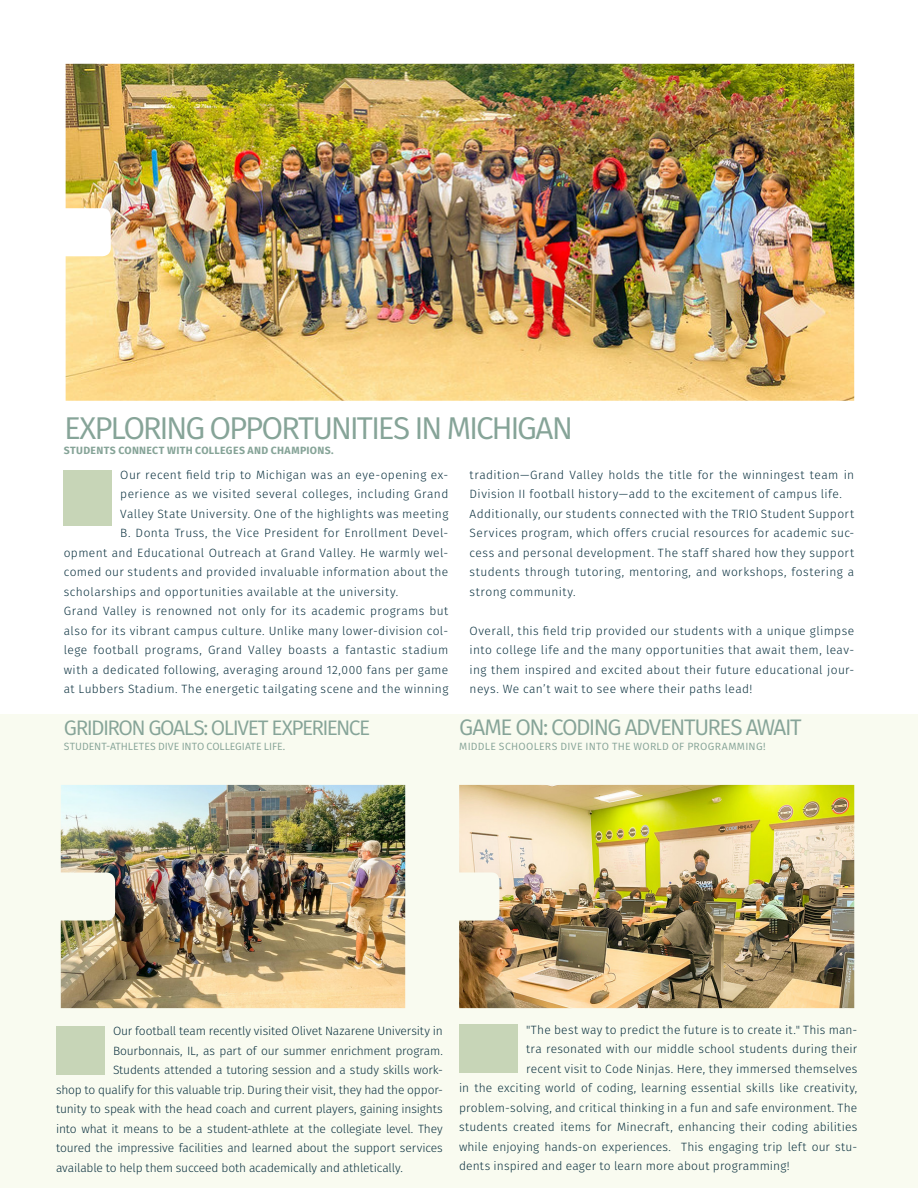
<style>
.page{position:relative;width:918px;height:1188px;background:#fff}
.page>*{position:absolute;margin:0;border:0;box-sizing:border-box;transform-origin:0 0}
.t1{font:31.5px "Fira Sans";letter-spacing:-.07em;color:#86a498}
.t2{font:22.5px "Fira Sans";letter-spacing:-.07em;color:#86a498}
.t3{font:21px "Fira Sans";letter-spacing:-.075em;color:#86a498}
.t4{font:300 12px/19.5px "Fira Sans";letter-spacing:.025em;color:#0c3240}
.t5{font:300 12px "Fira Sans";letter-spacing:-.01em;color:#0c3240}
.t6{font:300 12px "Fira Sans";letter-spacing:-.015em;color:#0c3240}
.t7{font:10.5px "Fira Sans";letter-spacing:.02em;color:#86a498}
.t8{font:700 10.5px "Fira Sans";letter-spacing:.03em;color:#86a498}
.t9{font:10.5px "Fira Sans";color:#86a498}
</style>
<div class="page">
<img style="left:66px;top:64px;width:788px;height:337px">
<div style="left:0;top:714px;width:918px;height:474px;background:#f9fbf0"></div>
<img style="left:459px;top:785px;width:395px;height:223px">
<img style="left:61px;top:785px;width:344px;height:223px">
<div style="left:63px;top:470px;width:49px;height:55px;background:#c7d5b7"></div>
<div style="left:56px;top:1026px;width:49px;height:49px;background:#c7d5b7"></div>
<div style="left:459px;top:1025px;width:59px;height:48px;background:#c7d5b7"></div>
<h1 class="t1" style="left:64px;top:406px;width:511px">EXPLORING OPPORTUNITIES IN MICHIGAN</h1>
<p class="t8" style="left:64px;top:443px;width:271px">STUDENTS CONNECT WITH COLLEGES AND CHAMPIONS.</p>
<p class="t4" style="left:120px;top:465px;width:330px">Our recent field trip to Michigan was an eye-opening ex-</p>
<p class="t4" style="left:120px;top:484px;width:330px">perience as we visited several colleges, including Grand</p>
<p class="t4" style="left:120px;top:504px;width:330px">Valley State University. One of the highlights was meeting</p>
<p class="t4" style="left:120px;top:523px;width:330px">B. Donta Truss, the Vice President for Enrollment Devel-</p>
<p class="t4" style="left:64px;top:543px;width:386px">opment and Educational Outreach at Grand Valley. He warmly wel-</p>
<p class="t4" style="left:64px;top:562px;width:386px">comed our students and provided invaluable information about the</p>
<p class="t4" style="left:64px;top:582px;width:336px">scholarships and opportunities available at the university.</p>
<p class="t4" style="left:64px;top:601px;width:386px">Grand Valley is renowned not only for its academic programs but</p>
<p class="t4" style="left:64px;top:621px;width:386px">also for its vibrant campus culture. Unlike many lower-division col-</p>
<p class="t4" style="left:64px;top:640px;width:386px">lege football programs, Grand Valley boasts a fantastic stadium</p>
<p class="t4" style="left:64px;top:660px;width:386px">with a dedicated following, averaging around 12,000 fans per game</p>
<p class="t4" style="left:64px;top:679px;width:386px">at Lubbers Stadium. The energetic tailgating scene and the winning</p>
<p class="t4" style="left:470px;top:465px;width:386px">tradition—Grand Valley holds the title for the winningest team in Division II football history—add to the excitement of campus life.<br>Additionally, our students connected with the TRIO Student Support Services program, which offers crucial resources for academic suc&shy;cess and personal development. The staff shared how they support students through tutoring, mentoring, and workshops, fostering a strong community.</p>
<p class="t4" style="left:470px;top:621px;width:386px;text-align:justify">Overall, this field trip provided our students with a unique glimpse into college life and the many opportunities that await them, leav&shy;ing them inspired and excited about their future educational jour&shy;neys. We can’t wait to see where their paths lead!</p>
<h2 class="t2" style="left:459px;top:712px;width:344px">GAME ON: CODING ADVENTURES AWAIT</h2>
<p class="t7" style="left:459px;top:739px;width:308px">MIDDLE SCHOOLERS DIVE INTO THE WORLD OF PROGRAMMING!</p>
<h3 class="t3" style="left:64px;top:713px;width:308px">GRIDIRON GOALS: OLIVET EXPERIENCE</h3>
<p class="t9" style="left:64px;top:739px;width:223px">STUDENT-ATHLETES DIVE INTO COLLEGIATE LIFE.</p>
<p class="t5" style="left:113px;top:1023px;width:331px">Our football team recently visited Olivet Nazarene University in</p>
<p class="t6" style="left:113px;top:1042px;width:331px">Bourbonnais, IL, as part of our summer enrichment program.</p>
<p class="t5" style="left:113px;top:1062px;width:331px">Students attended a tutoring session and a study skills work-</p>
<p class="t6" style="left:56px;top:1081px;width:388px">shop to qualify for this valuable trip. During their visit, they had the oppor-</p>
<p class="t5" style="left:56px;top:1101px;width:388px">tunity to speak with the head coach and current players, gaining insights</p>
<p class="t5" style="left:56px;top:1120px;width:388px">into what it means to be a student-athlete at the collegiate level. They</p>
<p class="t5" style="left:56px;top:1140px;width:388px">toured the impressive facilities and learned about the support services</p>
<p class="t6" style="left:56px;top:1159px;width:348px">available to help them succeed both academically and athletically.</p>
<p class="t4" style="left:526px;top:1020px;width:333px">"The best way to predict the future is to create it." This man-</p>
<p class="t4" style="left:526px;top:1039px;width:333px">tra resonated with our middle school students during their</p>
<p class="t4" style="left:526px;top:1059px;width:333px">recent visit to Code Ninjas. Here, they immersed themselves</p>
<p class="t4" style="left:459px;top:1078px;width:400px">in the exciting world of coding, learning essential skills like creativity,</p>
<p class="t4" style="left:459px;top:1098px;width:400px">problem-solving, and critical thinking in a fun and safe environment. The</p>
<p class="t4" style="left:459px;top:1117px;width:400px">students created items for Minecraft, enhancing their coding abilities</p>
<p class="t4" style="left:459px;top:1137px;width:400px">while enjoying hands-on experiences. This engaging trip left our stu-</p>
<p class="t4" style="left:459px;top:1156px;width:332px">dents inspired and eager to learn more about programming!</p>
</div>
